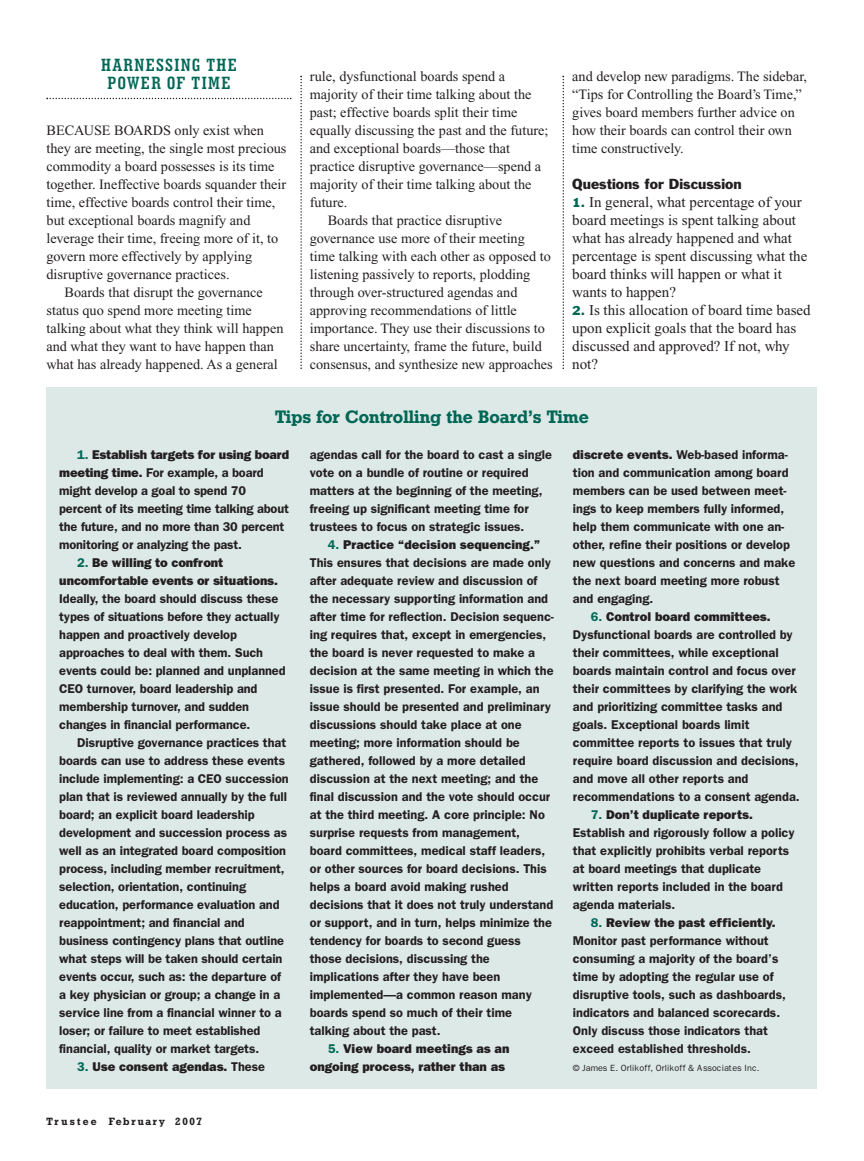
<style>
.page{position:relative;width:864px;height:1161px;background:#fff}
.page>*{position:absolute;margin:0;border:0;box-sizing:border-box;transform-origin:0 0}
.t1{font:18px "Geometric Slab 712 BT Bold A";color:#006756}
.t2{font:700 condensed 18px/18px "Geometric Slab 703 BT";letter-spacing:.08em;color:#006756;text-align:center}
.t3{font:15px/18px "Times New Roman";color:#231f20}
.t4{font:14.25px/18px "Times New Roman";color:#231f20}
.t5{font:13.5px "Franklin Gothic";color:#231f20}
.t6{font:600 12.75px/18px "Franklin Gothic";color:#231f20}
.t7{font:800 12.75px/18px "Franklin Gothic";color:#231f20}
.t8{font:10.5px "Geometric Slab 712 BT Bold A";letter-spacing:.155em;color:#231f20}
.t9{font:9px "Franklin Gothic";color:#231f20}
.s1{font-family:"Franklin Gothic";font-size:12px;color:#006756}
.s2{color:#006756}
.s3{font-weight:800}
.s4{font-weight:600;color:#006756}
.s5{font-weight:600}
</style>
<div class="page">
<div style="left:46px;top:387px;width:772px;height:702px;background:#dde9e6"></div>
<svg style="left:46px;top:98px;width:245px;height:1px"></svg>
<svg style="left:300px;top:76px;width:2px;height:293px"></svg>
<svg style="left:563px;top:76px;width:1px;height:293px"></svg>
<h1 class="t2" style="left:101px;top:57px;width:137px">HARNESSING THE<br>POWER OF TIME</h1>
<p class="t4" style="left:46px;top:123px;width:219px">BECAUSE BOARDS only exist when</p>
<p class="t4" style="left:46px;top:141px;width:242px">they are meeting, the single most precious</p>
<p class="t4" style="left:46px;top:159px;width:229px">commodity a board possesses is its time</p>
<p class="t4" style="left:46px;top:177px;width:241px">together. Ineffective boards squander their</p>
<p class="t4" style="left:46px;top:195px;width:231px">time, effective boards control their time,</p>
<p class="t4" style="left:46px;top:213px;width:206px">but exceptional boards magnify and</p>
<p class="t4" style="left:46px;top:231px;width:233px">leverage their time, freeing more of it, to</p>
<p class="t4" style="left:46px;top:249px;width:207px">govern more effectively by applying</p>
<p class="t4" style="left:46px;top:267px;width:185px">disruptive governance practices.</p>
<p class="t4" style="left:65px;top:285px;width:200px">Boards that disrupt the governance</p>
<p class="t4" style="left:46px;top:303px;width:207px">status quo spend more meeting time</p>
<p class="t4" style="left:46px;top:321px;width:239px">talking about what they think will happen</p>
<p class="t4" style="left:46px;top:339px;width:229px">and what they want to have happen than</p>
<p class="t4" style="left:46px;top:357px;width:233px">what has already happened. As a general</p>
<p class="t4" style="left:310px;top:69px;width:197px">rule, dysfunctional boards spend a</p>
<p class="t4" style="left:310px;top:87px;width:223px">majority of their time talking about the</p>
<p class="t4" style="left:310px;top:105px;width:209px">past; effective boards split their time</p>
<p class="t4" style="left:310px;top:123px;width:240px">equally discussing the past and the future;</p>
<p class="t4" style="left:310px;top:141px;width:202px">and exceptional boards—those that</p>
<p class="t4" style="left:310px;top:159px;width:233px">practice disruptive governance—spend a</p>
<p class="t4" style="left:310px;top:177px;width:223px">majority of their time talking about the</p>
<p class="t4" style="left:310px;top:195px;width:39px">future.</p>
<p class="t4" style="left:328px;top:213px;width:176px">Boards that practice disruptive</p>
<p class="t4" style="left:310px;top:231px;width:217px">governance use more of their meeting</p>
<p class="t4" style="left:310px;top:249px;width:243px">time talking with each other as opposed to</p>
<p class="t4" style="left:310px;top:267px;width:222px">listening passively to reports, plodding</p>
<p class="t4" style="left:310px;top:285px;width:209px">through over-structured agendas and</p>
<p class="t4" style="left:310px;top:303px;width:209px">approving recommendations of little</p>
<p class="t4" style="left:310px;top:321px;width:237px">importance. They use their discussions to</p>
<p class="t4" style="left:310px;top:339px;width:234px">share uncertainty, frame the future, build</p>
<p class="t4" style="left:310px;top:357px;width:245px">consensus, and synthesize new approaches</p>
<p class="t4" style="left:572px;top:69px;width:236px">and develop new paradigms. The sidebar, “Tips for Controlling the Board’s Time,” gives board members further advice on how their boards can control their own time constructively.</p>
<p class="t5" style="left:572px;top:179px;width:171px">Questions for Discussion</p>
<p class="t3" style="left:572px;top:194px;width:237px"><span class="s1">1.</span> In general, what percentage of your board meetings is spent talking about what has already happened and what percentage is spent discussing what the board thinks will happen or what it wants to happen?</p>
<p class="t3" style="left:572px;top:302px;width:240px"><span class="s1">2.</span> Is this allocation of board time based upon explicit goals that the board has discussed and approved? If not, why not?</p>
<h1 class="t1" style="left:275px;top:411px;width:315px">Tips for Controlling the Board’s Time</h1>
<p class="t6" style="left:59px;top:446px;width:232px;text-indent:18px"><span class="s2">1.</span> <span class="s3">Establish targets for using board meeting time.</span> For example, a board might develop a goal to spend 70 percent of its meeting time talking about the future, and no more than 30 percent monitoring or analyzing the past.</p>
<p class="t7" style="left:59px;top:554px;width:220px;text-indent:18px"><span class="s4">2.</span> Be willing to confront uncomfortable events or situations.</p>
<p class="t6" style="left:59px;top:590px;width:228px">Ideally, the board should discuss these types of situations before they actually happen and proactively develop approaches to deal with them. Such events could be: planned and unplanned CEO turnover, board leadership and membership turnover, and sudden changes in financial performance.</p>
<p class="t6" style="left:59px;top:734px;width:231px;text-indent:18px">Disruptive governance practices that boards can use to address these events include implementing: a CEO succession plan that is reviewed annually by the full board; an explicit board leadership development and succession process as well as an integrated board composition process, including member recruitment, selection, orientation, continuing education, performance evaluation and reappointment; and financial and business contingency plans that outline what steps will be taken should certain events occur, such as: the departure of a key physician or group; a change in a service line from a financial winner to a loser; or failure to meet established financial, quality or market targets.</p>
<p class="t7" style="left:77px;top:1058px;width:189px"><span class="s4">3.</span> Use consent agendas. <span class="s5">These</span></p>
<p class="t6" style="left:310px;top:446px;width:244px">agendas call for the board to cast a single vote on a bundle of routine or required matters at the beginning of the meeting, freeing up significant meeting time for trustees to focus on strategic issues.</p>
<p class="t6" style="left:310px;top:536px;width:246px;text-indent:18px"><span class="s2">4.</span> <span class="s3">Practice “decision sequencing.” </span>This ensures that decisions are made only after adequate review and discussion of the necessary supporting information and after time for reflection. Decision sequenc&shy;ing requires that, except in emergencies, the board is never requested to make a decision at the same meeting in which the issue is first presented. For example, an issue should be presented and preliminary discussions should take place at one meeting; more information should be gathered, followed by a more detailed discussion at the next meeting; and the final discussion and the vote should occur at the third meeting. A core principle: No surprise requests from management, board committees, medical staff leaders, or other sources for board decisions. This helps a board avoid making rushed decisions that it does not truly understand or support, and in turn, helps minimize the tendency for boards to second guess those decisions, discussing the implications after they have been implemented—a common reason many boards spend so much of their time talking about the past.</p>
<p class="t7" style="left:310px;top:1040px;width:201px;text-indent:18px"><span class="s4">5.</span> View board meetings as an ongoing process, rather than as</p>
<p class="t6" style="left:573px;top:446px;width:224px"><span class="s3">discrete events.</span> Web-based informa&shy;tion and communication among board members can be used between meet&shy;ings to keep members fully informed, help them communicate with one an&shy;other, refine their positions or develop new questions and concerns and make the next board meeting more robust and engaging.</p>
<p class="t6" style="left:573px;top:608px;width:228px;text-indent:18px"><span class="s2">6.</span> <span class="s3">Control board committees.<br></span>Dysfunctional boards are controlled by their committees, while exceptional boards maintain control and focus over their committees by clarifying the work and prioritizing committee tasks and goals. Exceptional boards limit committee reports to issues that truly require board discussion and decisions, and move all other reports and recommendations to a consent agenda.</p>
<p class="t6" style="left:573px;top:806px;width:223px;text-indent:18px"><span class="s2">7.</span> <span class="s3">Don’t duplicate reports.<br></span>Establish and rigorously follow a policy that explicitly prohibits verbal reports at board meetings that duplicate written reports included in the board agenda materials.</p>
<p class="t6" style="left:573px;top:914px;width:215px;text-indent:18px"><span class="s2">8.</span> <span class="s3">Review the past efficiently.<br></span>Monitor past performance without consuming a majority of the board’s time by adopting the regular use of disruptive tools, such as dashboards, indicators and balanced scorecards.<br>Only discuss those indicators that exceed established thresholds.</p>
<p class="t9" style="left:573px;top:1063px;width:188px">© James E. Orlikoff, Orlikoff &amp; Associates Inc.</p>
<p class="t8" style="left:47px;top:1118px;width:157px">Trustee February 2007</p>
</div>
